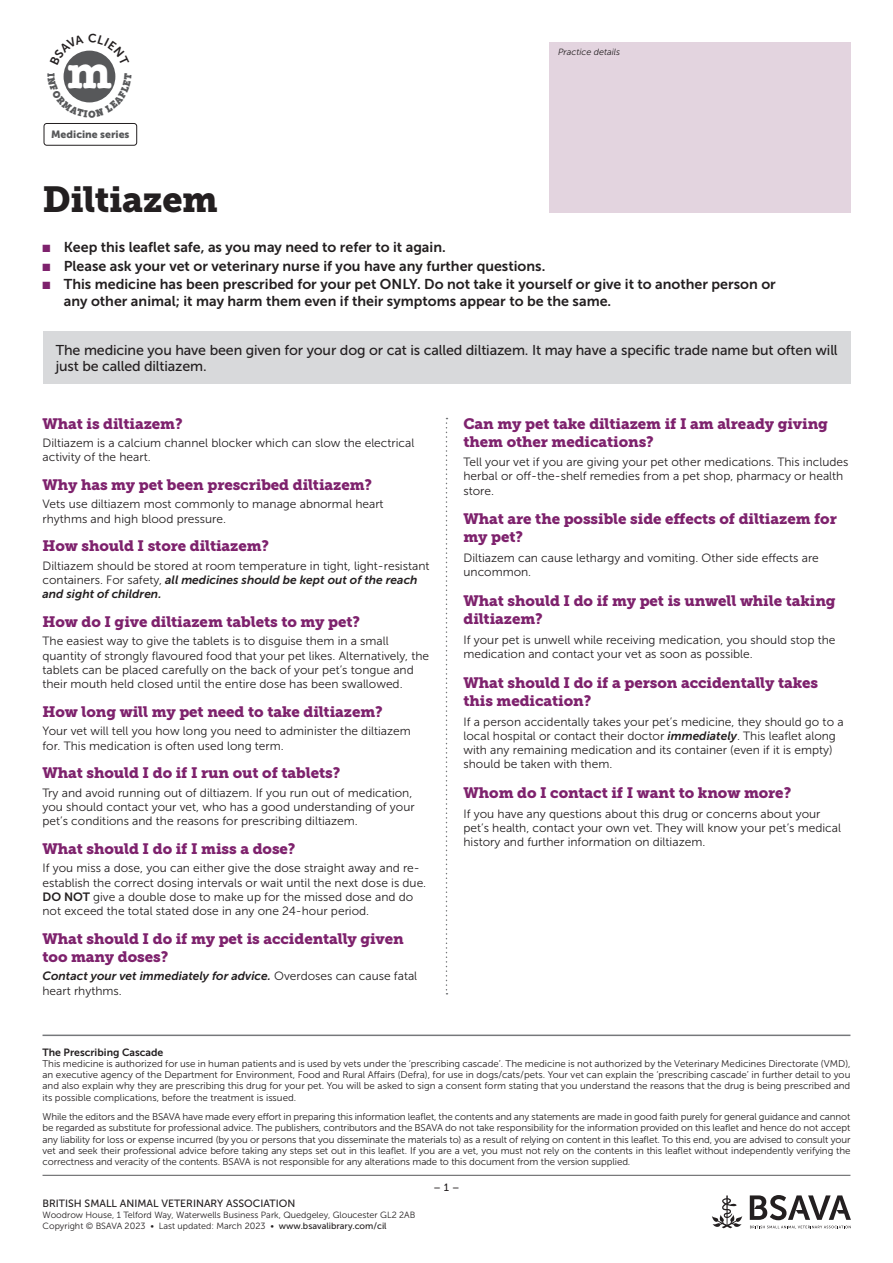
<style>
.page{position:relative;width:893px;height:1263px;background:#fff}
.page>*{position:absolute;margin:0;border:0;box-sizing:border-box;transform-origin:0 0}
.t1{font:700 44.85px "American Typewriter ITC Pro";color:#fff}
.t2{font:36px "Museo Slab 900";letter-spacing:-.01em;color:#231f20}
.t3{font:15px/18px "Museo Slab 900";letter-spacing:-.005em;color:#7e226d}
.t4{font:14.25px/16.5px "Museo Sans 700";color:#231f20}
.t5{font:14.25px/16.5px "Museo Sans 500";letter-spacing:-.01em;color:#231f20}
.t6{font:12px/14.2px "Museo Sans 300";color:#231f20}
.t7{font:italic 12px/14.2px "Museo Sans 700";color:#231f20}
.t8{font:10.5px "Museo Sans 500";color:#231f20}
.t9{font:10.5px "Museo Sans 700";color:#231f20}
.t10{font:10.5px "Museo Sans 900";color:#57585a}
.t11{font:9.75px/11.2px "Museo Sans 300";letter-spacing:-.01em;color:#231f20;text-align:justify}
.t12{font:9px/10.8px "Museo Sans 300";color:#231f20}
.t13{font:italic 9px "Museo Sans 300";color:#231f20}
.s1{color:#7e226d}
.s2{font-family:"Museo Sans 300";font-style:normal}
.s3{font-family:"Museo Sans 700"}
.s4{font-family:"Museo Sans 700";font-style:italic}
.s5{font-family:"Museo Sans 500"}
</style>
<div class="page">
<hr style="left:43px;top:1034px;width:807px;height:2px;background:#76787b">
<svg style="left:750px;top:1195px;width:101px;height:25px"></svg>
<svg style="left:750px;top:1226px;width:101px;height:2px"></svg>
<svg style="left:712px;top:1195px;width:30px;height:33px"></svg>
<hr style="left:43px;top:1175px;width:807px;height:1px;background:#57585a">
<div style="left:43px;top:332px;width:807px;height:52px;background:#d8d9db"></div>
<svg style="left:446px;top:418px;width:1px;height:576px"></svg>
<div style="left:549px;top:43px;width:301px;height:170px;background:#e3d4df"></div>
<div style="left:64px;top:51px;width:51px;height:51px;background:#57585a;border-radius:50%"></div>
<div style="left:44px;top:123px;width:93px;height:23px;border:1px solid #231f20;border-radius:3px"></div>
<svg style="left:66px;top:50px;width:47px;height:15px"></svg>
<svg style="left:63px;top:73px;width:53px;height:30px"></svg>
<h1 class="t1" style="left:68px;top:44px;width:45px">m</h1>
<p class="t10" style="left:51px;top:128px;width:80px">Medicine series</p>
<h2 class="t2" style="left:43px;top:178px;width:177px">Diltiazem</h2>
<p class="t13" style="left:558px;top:47px;width:63px">Practice details</p>
<p class="t4" style="left:43px;top:239px;width:405px"><span class="s1">■</span> Keep this leaflet safe, as you may need to refer to it again.</p>
<p class="t4" style="left:43px;top:257px;width:504px"><span class="s1">■</span> Please ask your vet or veterinary nurse if you have any further questions.</p>
<p class="t4" style="left:64px;top:276px;width:714px;text-indent:-21px"><span class="s1">■</span> This medicine has been prescribed for your pet ONLY. Do not take it yourself or give it to another person or any other animal; it may harm them even if their symptoms appear to be the same.</p>
<p class="t5" style="left:56px;top:341px;width:783px">The medicine you have been given for your dog or cat is called diltiazem. It may have a specific trade name but often will just be called diltiazem.</p>
<p class="t3" style="left:43px;top:414px;width:142px">What is diltiazem?</p>
<p class="t6" style="left:43px;top:436px;width:373px">Diltiazem is a calcium channel blocker which can slow the electrical activity of the heart.</p>
<p class="t3" style="left:43px;top:476px;width:331px">Why has my pet been prescribed diltiazem?</p>
<p class="t6" style="left:43px;top:497px;width:343px">Vets use diltiazem most commonly to manage abnormal heart rhythms and high blood pressure.</p>
<p class="t3" style="left:43px;top:537px;width:228px">How should I store diltiazem?</p>
<p class="t6" style="left:43px;top:559px;width:388px">Diltiazem should be stored at room temperature in tight, light-resistant</p>
<p class="t7" style="left:43px;top:573px;width:377px"><span class="s2">containers. For safety,</span> all medicines should be kept out of the reach and sight of children.</p>
<p class="t3" style="left:43px;top:613px;width:319px">How do I give diltiazem tablets to my pet?</p>
<p class="t6" style="left:43px;top:634px;width:388px">The easiest way to give the tablets is to disguise them in a small quantity of strongly flavoured food that your pet likes. Alternatively, the tablets can be placed carefully on the back of your pet’s tongue and their mouth held closed until the entire dose has been swallowed.</p>
<p class="t3" style="left:43px;top:703px;width:342px">How long will my pet need to take diltiazem?</p>
<p class="t6" style="left:43px;top:724px;width:370px">Your vet will tell you how long you need to administer the diltiazem for. This medication is often used long term.</p>
<p class="t3" style="left:43px;top:764px;width:299px">What should I do if I run out of tablets?</p>
<p class="t6" style="left:43px;top:785px;width:374px">Try and avoid running out of diltiazem. If you run out of medication, you should contact your vet, who has a good understanding of your pet’s conditions and the reasons for prescribing diltiazem.</p>
<p class="t3" style="left:43px;top:840px;width:254px">What should I do if I miss a dose?</p>
<p class="t6" style="left:43px;top:861px;width:385px">If you miss a dose, you can either give the dose straight away and re&shy;establish the correct dosing intervals or wait until the next dose is due.<br><span class="s3">DO NOT</span> give a double dose to make up for the missed dose and do not exceed the total stated dose in any one 24-hour period.</p>
<p class="t3" style="left:43px;top:930px;width:363px">What should I do if my pet is accidentally given too many doses?</p>
<p class="t7" style="left:43px;top:969px;width:376px">Contact your vet immediately for advice. <span class="s2">Overdoses can cause fatal</span></p>
<p class="t6" style="left:43px;top:983px;width:81px">heart rhythms.</p>
<p class="t3" style="left:463px;top:414px;width:366px">Can my pet take diltiazem if I am already giving them other medications?</p>
<p class="t6" style="left:463px;top:455px;width:386px">Tell your vet if you are giving your pet other medications. This includes herbal or off-the-shelf remedies from a pet shop, pharmacy or health store.</p>
<p class="t3" style="left:463px;top:510px;width:375px">What are the possible side effects of diltiazem for my pet?</p>
<p class="t6" style="left:463px;top:551px;width:357px">Diltiazem can cause lethargy and vomiting. Other side effects are uncommon.</p>
<p class="t3" style="left:463px;top:592px;width:374px">What should I do if my pet is unwell while taking diltiazem?</p>
<p class="t6" style="left:463px;top:633px;width:373px">If your pet is unwell while receiving medication, you should stop the medication and contact your vet as soon as possible.</p>
<p class="t3" style="left:463px;top:674px;width:356px">What should I do if a person accidentally takes this medication?</p>
<p class="t6" style="left:463px;top:714px;width:382px">If a person accidentally takes your pet’s medicine, they should go to a local hospital or contact their doctor <span class="s4">immediately</span>. This leaflet along with any remaining medication and its container (even if it is empty) should be taken with them.</p>
<p class="t3" style="left:463px;top:784px;width:329px">Whom do I contact if I want to know more?</p>
<p class="t6" style="left:463px;top:806px;width:379px">If you have any questions about this drug or concerns about your pet’s health, contact your own vet. They will know your pet’s medical history and further information on diltiazem.</p>
<p class="t9" style="left:43px;top:1046px;width:122px">The Prescribing Cascade</p>
<p class="t11" style="left:43px;top:1058px;width:809px">This medicine is authorized for use in human patients and is used by vets under the ‘prescribing cascade’. The medicine is not authorized by the Veterinary Medicines Directorate (VMD), an executive agency of the Department for Environment, Food and Rural Affairs (Defra), for use in dogs/cats/pets. Your vet can explain the ‘prescribing cascade’ in further detail to you and also explain why they are prescribing this drug for your pet. You will be asked to sign a consent form stating that you understand the reasons that the drug is being prescribed and its possible complications, before the treatment is issued.</p>
<p class="t11" style="left:43px;top:1111px;width:809px">While the editors and the BSAVA have made every effort in preparing this information leaflet, the contents and any statements are made in good faith purely for general guidance and cannot be regarded as substitute for professional advice. The publishers, contributors and the BSAVA do not take responsibility for the information provided on this leaflet and hence do not accept any liability for loss or expense incurred (by you or persons that you disseminate the materials to) as a result of relying on content in this leaflet. To this end, you are advised to consult your vet and seek their professional advice before taking any steps set out in this leaflet. If you are a vet, you must not rely on the contents in this leaflet without independently verifying the correctness and veracity of the contents. BSAVA is not responsible for any alterations made to this document from the version supplied.</p>
<p class="t8" style="left:43px;top:1198px;width:254px">BRITISH SMALL ANIMAL VETERINARY ASSOCIATION</p>
<p class="t12" style="left:43px;top:1210px;width:374px">Woodrow House, 1 Telford Way, Waterwells Business Park, Quedgeley, Gloucester GL2 2AB<br>Copyright © BSAVA 2023 • Last updated: March 2023 • <span class="s5">www.bsavalibrary.com/cil</span></p>
<p class="t8" style="left:433px;top:1181px;width:28px">– 1 –</p>
</div>
